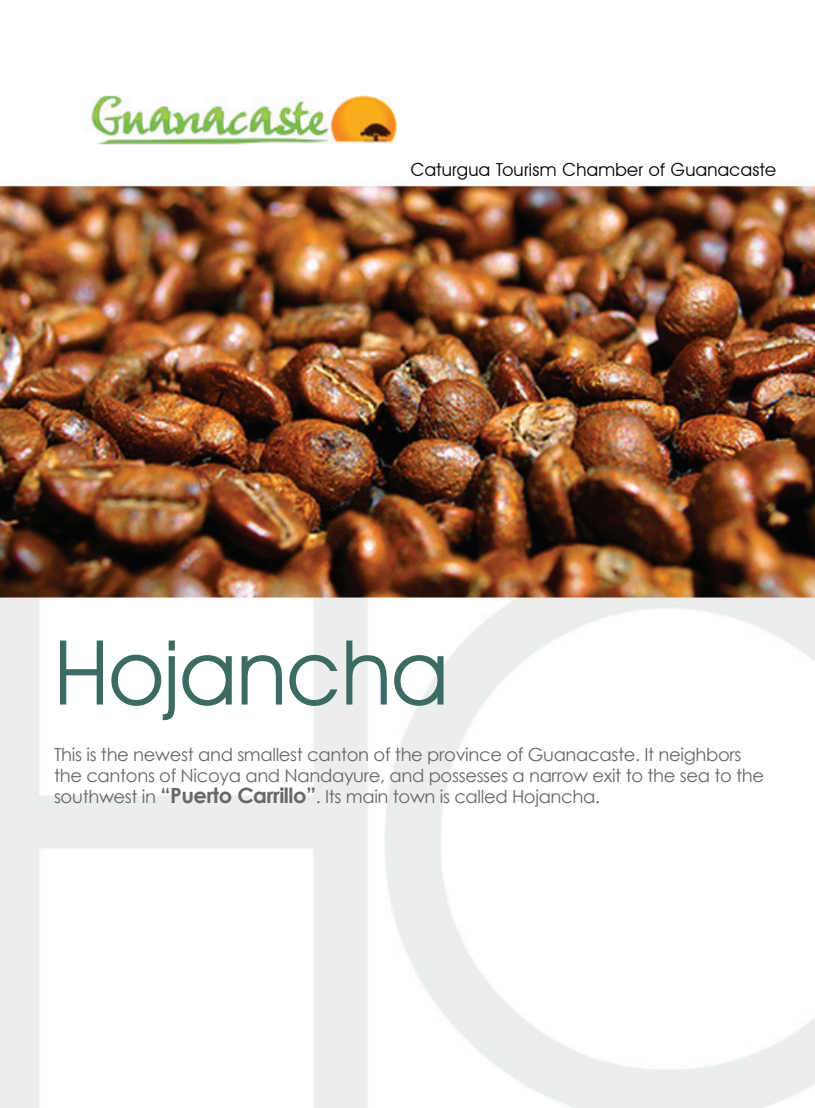
<style>
.page{position:relative;width:815px;height:1108px;background:#fff}
.page>*{position:absolute;margin:0;border:0;box-sizing:border-box;transform-origin:0 0}
.t1{font:90px "Avant Garde IT Cby BT";color:#3c6b63}
.t2{font:18px/21px "Century Gothic";letter-spacing:-.02em;color:#67676a}
.t3{font:18px "Avant Garde IT Cby BT";letter-spacing:.02em;color:#040503}
.s1{font-weight:700;font-size:21px}
</style>
<div class="page">
<img style="left:0;top:95px;width:814px;height:1012px">
<p class="t3" style="left:411px;top:158px;width:367px">Caturgua Tourism Chamber of Guanacaste</p>
<h1 class="t1" style="left:54px;top:617px;width:396px">Hojancha</h1>
<p class="t2" style="left:54px;top:743px;width:711px">This is the newest and smallest canton of the province of Guanacaste. It neighbors the cantons of Nicoya and Nandayure, and possesses a narrow exit to the sea to the southwest in <span class="s1">“Puerto Carrillo”</span>. Its main town is called Hojancha.</p>
</div>
